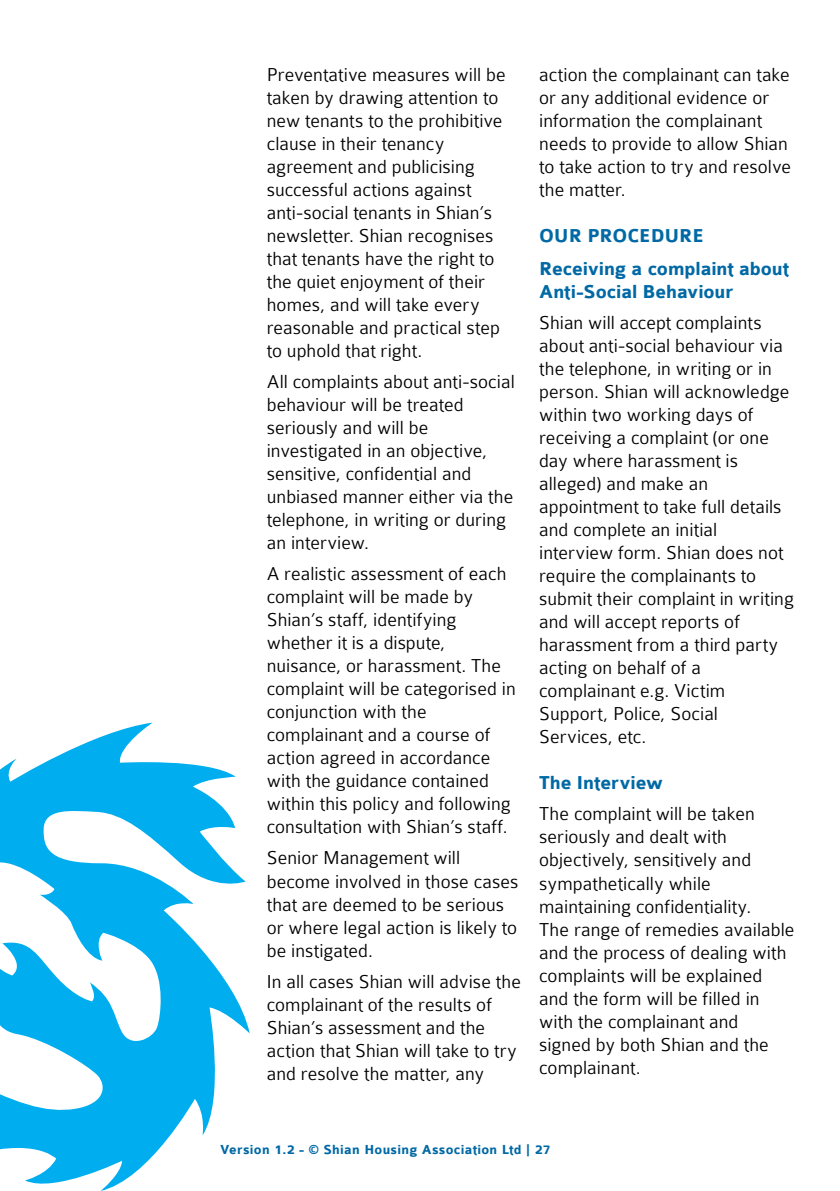
<style>
.page{position:relative;width:840px;height:1191px;background:#fff}
.page>*{position:absolute;margin:0;border:0;box-sizing:border-box;transform-origin:0 0}
.t1{font:300 20px/23px "Colaborate";color:#000}
.t2{font:700 20px/33px "Colaborate";letter-spacing:-.005em;color:#0069a5}
.t3{font:700 14px "Colaborate";letter-spacing:.02em;color:#0069a5}
</style>
<div class="page">
<svg style="left:0;top:722px;width:249px;height:469px;fill:#00aeef"></svg>
<p class="t1" style="left:266px;top:63px;width:240px">Preventative measures will be taken by drawing attention to new tenants to the prohibitive clause in their tenancy agreement and publicising successful actions against anti-social tenants in Shian’s newsletter. Shian recognises that tenants have the right to the quiet enjoyment of their homes, and will take every reasonable and practical step to uphold that right.</p>
<p class="t1" style="left:266px;top:370px;width:249px">All complaints about anti-social behaviour will be treated seriously and will be investigated in an objective, sensitive, confidential and unbiased manner either via the telephone, in writing or during an interview.</p>
<p class="t1" style="left:266px;top:562px;width:250px">A realistic assessment of each complaint will be made by<br>Shian’s staff, identifying whether it is a dispute, nuisance, or harassment. The complaint will be categorised in conjunction with the complainant and a course of action agreed in accordance with the guidance contained within this policy and following consultation with Shian’s staff.</p>
<p class="t1" style="left:266px;top:846px;width:253px">Senior Management will become involved in those cases that are deemed to be serious or where legal action is likely to be instigated.</p>
<p class="t1" style="left:266px;top:969px;width:255px">In all cases Shian will advise the complainant of the results of<br>Shian’s assessment and the action that Shian will take to try and resolve the matter, any</p>
<p class="t1" style="left:539px;top:63px;width:253px">action the complainant can take or any additional evidence or information the complainant needs to provide to allow Shian to take action to try and resolve the matter.</p>
<p class="t2" style="left:539px;top:220px;width:251px">OUR PROCEDURE<br>Receiving a complaint about</p>
<p class="t2" style="left:539px;top:276px;width:196px">Anti-Social Behaviour</p>
<p class="t1" style="left:539px;top:311px;width:256px">Shian will accept complaints about anti-social behaviour via the telephone, in writing or in person. Shian will acknowledge within two working days of receiving a complaint (or one day where harassment is alleged) and make an appointment to take full details and complete an initial interview form. Shian does not require the complainants to submit their complaint in writing and will accept reports of harassment from a third party acting on behalf of a complainant e.g. Victim<br>Support, Police, Social<br>Services, etc.</p>
<p class="t2" style="left:539px;top:767px;width:125px">The Interview</p>
<p class="t1" style="left:539px;top:802px;width:257px">The complaint will be taken seriously and dealt with objectively, sensitively and sympathetically while maintaining confidentiality.<br>The range of remedies available and the process of dealing with complaints will be explained and the form will be filled in with the complainant and signed by both Shian and the complainant.</p>
<p class="t3" style="left:220px;top:1141px;width:332px">Version 1.2 - © Shian Housing Association Ltd | 27</p>
</div>
